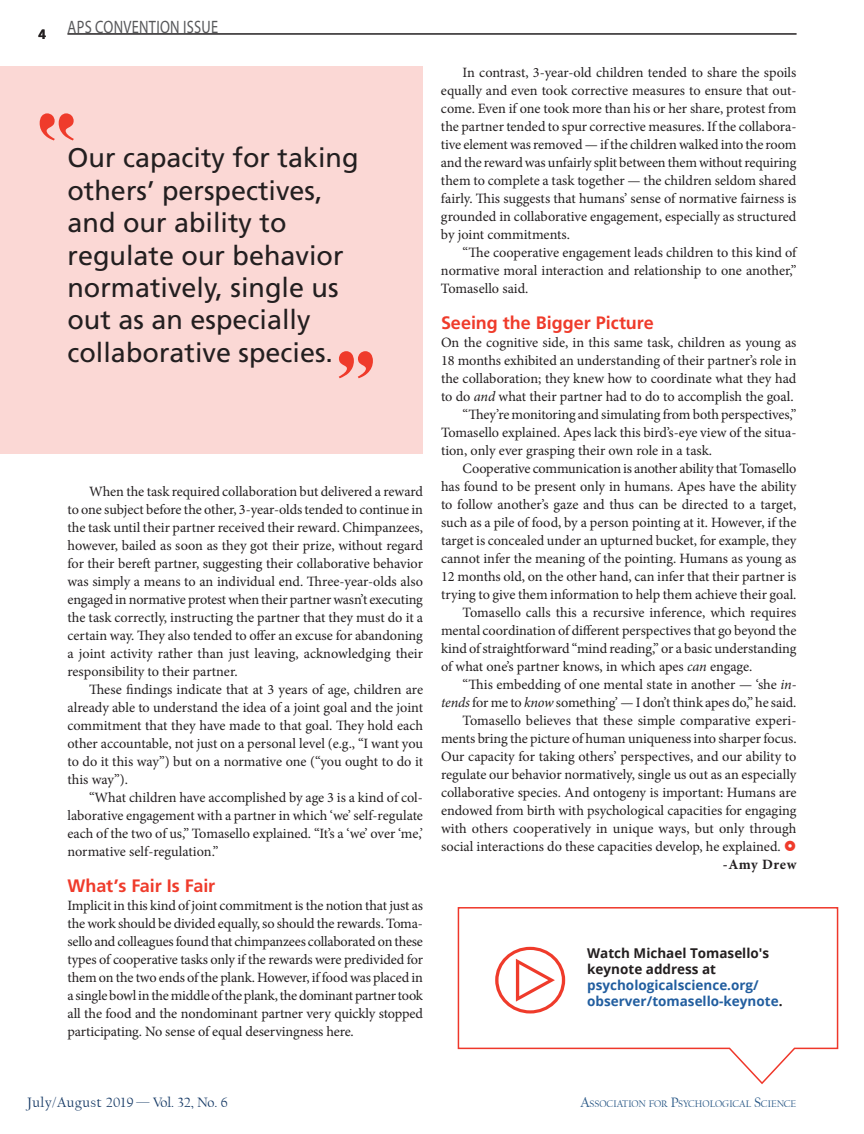
<style>
.page{position:relative;width:864px;height:1134px;background:#fff}
.page>*{position:absolute;margin:0;border:0;box-sizing:border-box;transform-origin:0 0}
.t1{font:98.55px "Engravers";color:#ef3b2b}
.t2{font:27px/32.4px "Frutiger";color:#231f20}
.t3{font:700 18px "Frutiger";color:#ef3b2b}
.t4{font:18px "Myriad Pro";letter-spacing:.02em;color:#57585a;scale:.8 1}
.t5{font:14.25px/18px "Minion Pro";letter-spacing:-.005em;color:#231f20;text-align:justify}
.t6{font:14.25px "Californian FB";letter-spacing:.04em;color:#153965}
.t7{font:700 14.25px "Minion Pro";letter-spacing:.035em;color:#231f20}
.t8{font:700 13.5px/16.2px "Open Sans";color:#225e9f}
.t9{font:700 13.5px/16.2px "Open Sans";color:#231f20}
.t10{font:10.05px "Californian FB";color:#265685}
.s1{font-style:italic}
.s2{color:#231f20}
.s3{font-size:14.25px}
</style>
<div class="page">
<hr style="left:68px;top:34px;width:728px;height:1px;background:#231f20">
<svg style="left:457px;top:907px;width:382px;height:177px"></svg>
<div style="left:0;top:67px;width:423px;height:387px;background:#fbd8d5"></div>
<svg style="left:495px;top:947px;width:70px;height:67px"></svg>
<p class="t4" style="left:39px;top:16px;width:226px"><sub>4</sub> APS CONVENTION ISSUE</p>
<h2 class="t2" style="left:68px;top:142px;width:293px">Our capacity for taking others’ perspectives, and our ability to regulate our behavior normatively, single us out as an especially collaborative species.</h2>
<h1 class="t1" style="left:327px;top:327px;width:60px">"</h1>
<p class="t5" style="left:67px;top:483px;width:357px;text-indent:22px">When the task required collaboration but delivered a reward to one subject before the other, 3-year-olds tended to continue in the task until their partner received their reward. Chimpanzees, however, bailed as soon as they got their prize, without regard for their bereft partner, suggesting their collaborative behavior was simply a means to an individual end. Three-year-olds also engaged in normative protest when their partner wasn’t executing the task correctly, instructing the partner that they must do it a certain way. They also tended to offer an excuse for abandoning a joint activity rather than just leaving, acknowledging their responsibility to their partner.</p>
<p class="t5" style="left:67px;top:681px;width:357px;text-indent:22px">These findings indicate that at 3 years of age, children are already able to understand the idea of a joint goal and the joint commitment that they have made to that goal. They hold each other accountable, not just on a personal level (e.g., “I want you to do it this way”) but on a normative one (“you ought to do it this way”).</p>
<p class="t5" style="left:67px;top:789px;width:357px;text-indent:22px">“What children have accomplished by age 3 is a kind of col&shy;laborative engagement with a partner in which ‘we’ self-regulate each of the two of us,” Tomasello explained. “It’s a ‘we’ over ‘me,’ normative self-regulation.”</p>
<p class="t3" style="left:68px;top:875px;width:149px">What’s Fair Is Fair</p>
<p class="t5" style="left:68px;top:897px;width:357px">Implicit in this kind of joint commitment is the notion that just as the work should be divided equally, so should the rewards. Toma&shy;sello and colleagues found that chimpanzees collaborated on these types of cooperative tasks only if the rewards were predivided for them on the two ends of the plank. However, if food was placed in a single bowl in the middle of the plank, the dominant partner took all the food and the nondominant partner very quickly stopped participating. No sense of equal deservingness here.</p>
<p class="t5" style="left:441px;top:64px;width:357px;text-indent:22px">In contrast, 3-year-old children tended to share the spoils equally and even took corrective measures to ensure that out&shy;come. Even if one took more than his or her share, protest from the partner tended to spur corrective measures. If the collabora&shy;tive element was removed — if the children walked into the room and the reward was unfairly split between them without requiring them to complete a task together — the children seldom shared fairly. This suggests that humans’ sense of normative fairness is grounded in collaborative engagement, especially as structured by joint commitments.</p>
<p class="t5" style="left:441px;top:244px;width:357px;text-indent:22px">“The cooperative engagement leads children to this kind of normative moral interaction and relationship to one another,” Tomasello said.</p>
<p class="t3" style="left:441px;top:312px;width:214px">Seeing the Bigger Picture</p>
<p class="t5" style="left:441px;top:333px;width:357px">On the cognitive side, in this same task, children as young as</p>
<p class="t5" style="left:441px;top:351px;width:357px">18 months exhibited an understanding of their partner’s role in</p>
<p class="t5" style="left:441px;top:369px;width:357px">the collaboration; they knew how to coordinate what they had</p>
<p class="t5" style="left:441px;top:387px;width:354px">to do <span class="s1">and</span> what their partner had to do to accomplish the goal.</p>
<p class="t5" style="left:463px;top:405px;width:335px">“They’re monitoring and simulating from both perspectives,”</p>
<p class="t5" style="left:441px;top:423px;width:357px">Tomasello explained. Apes lack this bird’s-eye view of the situa-</p>
<p class="t5" style="left:441px;top:441px;width:273px">tion, only ever grasping their own role in a task.</p>
<p class="t5" style="left:463px;top:459px;width:335px">Cooperative communication is another ability that Tomasello</p>
<p class="t5" style="left:441px;top:477px;width:357px">has found to be present only in humans. Apes have the ability</p>
<p class="t5" style="left:441px;top:495px;width:357px">to follow another’s gaze and thus can be directed to a target,</p>
<p class="t5" style="left:441px;top:513px;width:357px">such as a pile of food, by a person pointing at it. However, if the</p>
<p class="t5" style="left:441px;top:531px;width:357px">target is concealed under an upturned bucket, for example, they</p>
<p class="t5" style="left:441px;top:549px;width:357px">cannot infer the meaning of the pointing. Humans as young as</p>
<p class="t5" style="left:441px;top:567px;width:357px">12 months old, on the other hand, can infer that their partner is</p>
<p class="t5" style="left:441px;top:585px;width:357px">trying to give them information to help them achieve their goal.</p>
<p class="t5" style="left:463px;top:603px;width:335px">Tomasello calls this a recursive inference, which requires</p>
<p class="t5" style="left:441px;top:621px;width:357px">mental coordination of different perspectives that go beyond the</p>
<p class="t5" style="left:441px;top:639px;width:357px">kind of straightforward “mind reading,” or a basic understanding</p>
<p class="t5" style="left:441px;top:657px;width:313px">of what one’s partner knows, in which apes <span class="s1">can</span> engage.</p>
<p class="t5" style="left:463px;top:675px;width:335px">“This embedding of one mental state in another — ‘she <span class="s1">in-</span></p>
<p class="t5" style="left:441px;top:693px;width:357px"><span class="s1">tends</span> for me to <span class="s1">know</span> something’ — I don’t think apes do,” he said.</p>
<p class="t5" style="left:463px;top:711px;width:335px">Tomasello believes that these simple comparative experi-</p>
<p class="t5" style="left:441px;top:729px;width:357px">ments bring the picture of human uniqueness into sharper focus.</p>
<p class="t5" style="left:441px;top:747px;width:357px">Our capacity for taking others’ perspectives, and our ability to</p>
<p class="t5" style="left:441px;top:765px;width:357px">regulate our behavior normatively, single us out as an especially</p>
<p class="t5" style="left:441px;top:783px;width:357px">collaborative species. And ontogeny is important: Humans are</p>
<p class="t5" style="left:441px;top:801px;width:357px">endowed from birth with psychological capacities for engaging</p>
<p class="t5" style="left:441px;top:819px;width:357px">with others cooperatively in unique ways, but only through</p>
<p class="t5" style="left:441px;top:837px;width:341px">social interactions do these capacities develop, he explained.</p>
<p class="t7" style="left:723px;top:854px;width:75px">-Amy Drew</p>
<p class="t9" style="left:587px;top:944px;width:183px">Watch Michael Tomasello's keynote address at</p>
<p class="t8" style="left:587px;top:977px;width:197px">psychologicalscience.org/ observer/tomasello-keynote<span class="s2">.</span></p>
<p class="t6" style="left:27px;top:1094px;width:202px">July/August 2019 — Vol. 32, No. 6</p>
<p class="t10" style="left:581px;top:1098px;width:217px"><span class="s3">A</span>SSOCIATION FOR <span class="s3">P</span>SYCHOLOGICAL <span class="s3">S</span>CIENCE</p>
</div>
